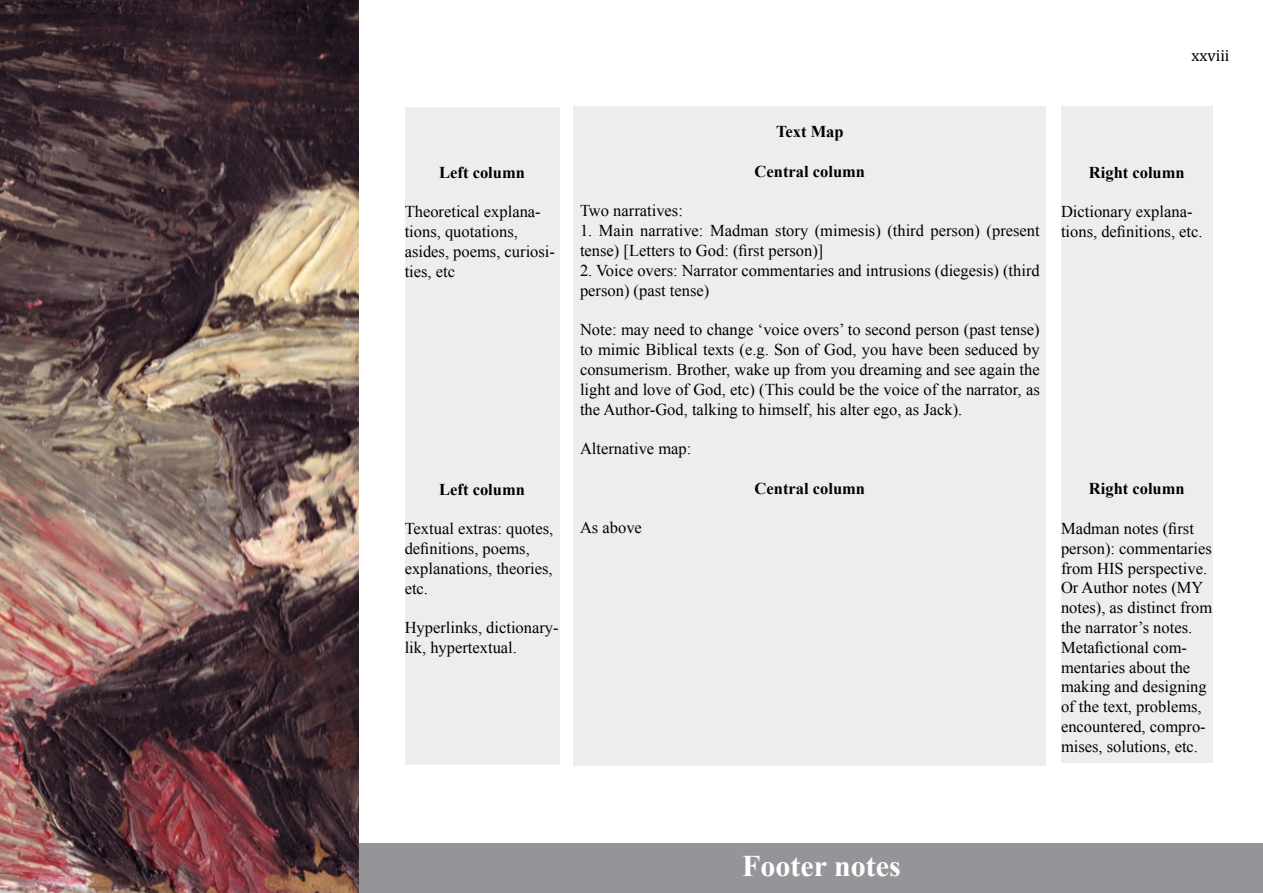
<style>
.page{position:relative;width:1263px;height:893px;background:#fff}
.page>*{position:absolute;margin:0;border:0;box-sizing:border-box;transform-origin:0 0}
.t1{font:700 30px "Times New Roman";color:#fff}
.t2{font:16.5px/19.8px "Times New Roman";color:#000}
.t3{font:700 16.5px "Times New Roman";color:#000}
.t4{font:16.5px "Cambria";color:#000}
</style>
<div class="page">
<div style="left:359px;top:843px;width:904px;height:50px;background:#939598"></div>
<img style="left:0;top:0;width:359px;height:893px">
<div style="left:574px;top:106px;width:472px;height:659px;background:#ededee"></div>
<div style="left:405px;top:107px;width:154px;height:658px;background:#ededee"></div>
<div style="left:1061px;top:107px;width:152px;height:656px;background:#ededee"></div>
<p class="t4" style="left:1191px;top:46px;width:40px">xxviii</p>
<p class="t3" style="left:439px;top:161px;width:87px">Left column</p>
<p class="t2" style="left:405px;top:202px;width:152px">Theoretical explana&shy;tions, quotations, asides, poems, curiosi&shy;ties, etc</p>
<p class="t3" style="left:439px;top:478px;width:87px">Left column</p>
<p class="t2" style="left:405px;top:519px;width:150px">Textual extras: quotes, definitions, poems, explanations, theories, etc.</p>
<p class="t2" style="left:405px;top:618px;width:155px">Hyperlinks, dictionary&shy;lik, hypertextual.</p>
<p class="t3" style="left:776px;top:120px;width:69px">Text Map</p>
<p class="t3" style="left:755px;top:160px;width:112px">Central column</p>
<p class="t2" style="left:580px;top:201px;width:104px">Two narratives:</p>
<p class="t2" style="left:580px;top:221px;width:461px">1. Main narrative: Madman story (mimesis) (third person) (present tense) [Letters to God: (first person)]</p>
<p class="t2" style="left:580px;top:260px;width:461px">2. Voice overs: Narrator commentaries and intrusions (diegesis) (third person) (past tense)</p>
<p class="t2" style="left:580px;top:320px;width:461px;text-align:justify">Note: may need to change ‘voice overs’ to second person (past tense) to mimic Biblical texts (e.g. Son of God, you have been seduced by consumerism. Brother, wake up from you dreaming and see again the light and love of God, etc) (This could be the voice of the narrator, as the Author-God, talking to himself, his alter ego, as Jack).</p>
<p class="t2" style="left:580px;top:438px;width:113px">Alternative map:</p>
<p class="t3" style="left:755px;top:477px;width:112px">Central column</p>
<p class="t2" style="left:580px;top:518px;width:63px">As above</p>
<p class="t3" style="left:1089px;top:161px;width:97px">Right column</p>
<p class="t2" style="left:1061px;top:201px;width:143px">Dictionary explana&shy;tions, definitions, etc.</p>
<p class="t3" style="left:1089px;top:477px;width:97px">Right column</p>
<p class="t2" style="left:1061px;top:518px;width:153px">Madman notes (first person): commentaries from HIS perspective.<br>Or Author notes (MY notes), as distinct from the narrator’s notes.<br>Metafictional com&shy;mentaries about the making and designing of the text, problems, encountered, compro&shy;mises, solutions, etc.</p>
<h1 class="t1" style="left:742px;top:845px;width:160px">Footer notes</h1>
</div>
